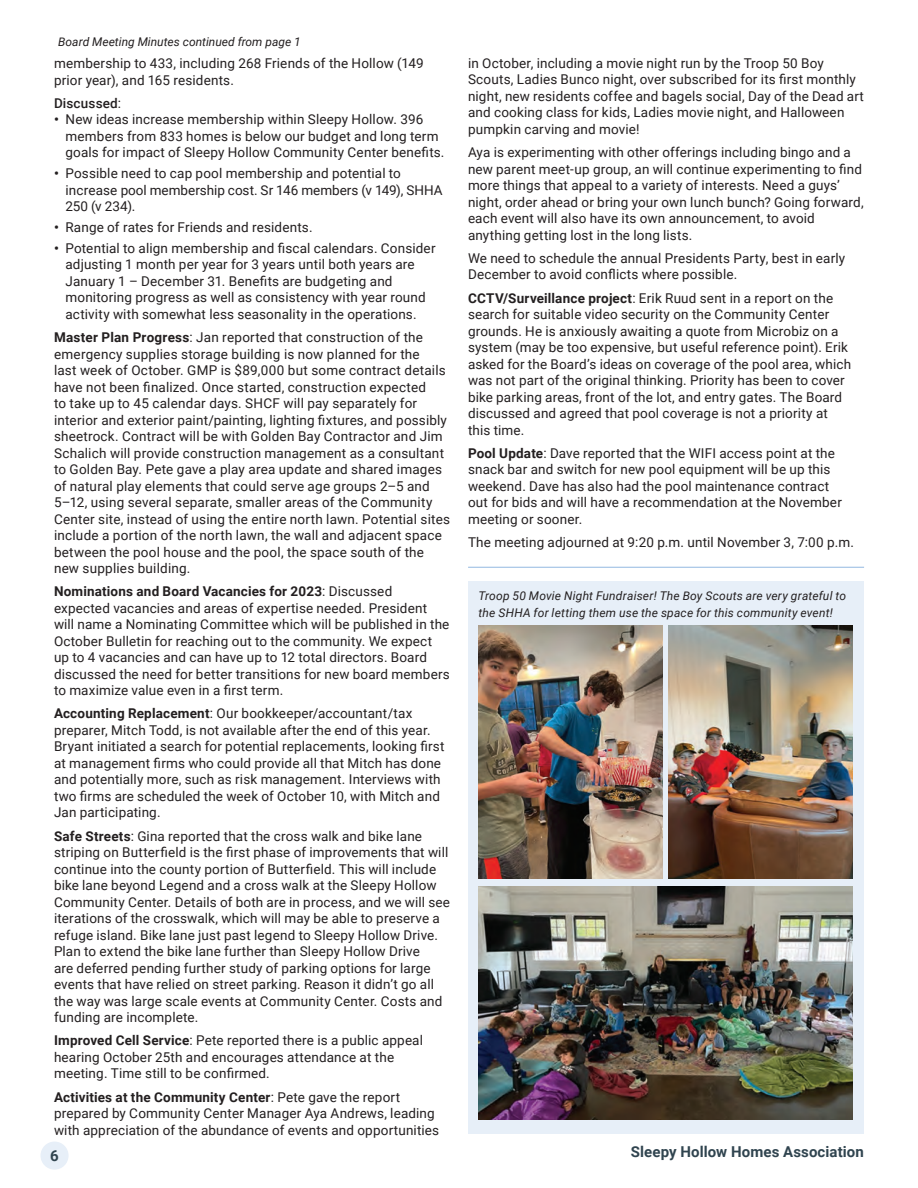
<style>
.page{position:relative;width:918px;height:1188px;background:#fff}
.page>*{position:absolute;margin:0;border:0;box-sizing:border-box;transform-origin:0 0}
.t1{font:700 15px "Roboto";letter-spacing:.005em;color:#30444f}
.t2{font:13.5px/16.5px "Roboto";letter-spacing:.01em;color:#231f20}
.t3{font:500 13.5px "Roboto";letter-spacing:.01em;color:#231f20}
.t4{font:italic 12px/16.5px "Roboto";letter-spacing:.015em;color:#231f20}
.s1{font-weight:400}
.s2{font-weight:700}
</style>
<div class="page">
<div style="left:41px;top:1142px;width:28px;height:28px;background:#e7eff8;border-radius:50%"></div>
<div style="left:468px;top:581px;width:396px;height:553px;background:#e7eff8"></div>
<img style="left:479px;top:625px;width:184px;height:254px">
<img style="left:669px;top:625px;width:184px;height:254px">
<img style="left:479px;top:886px;width:374px;height:233px">
<hr style="left:468px;top:567px;width:396px;height:1px;background:#93b8e1">
<p class="t4" style="left:58px;top:33px;width:244px">Board Meeting Minutes continued from page 1</p>
<p class="t2" style="left:54px;top:55px;width:371px">membership to 433, including 268 Friends of the Hollow (149 prior year), and 165 residents.</p>
<p class="t3" style="left:54px;top:94px;width:69px">Discussed<span class="s1">:</span></p>
<p class="t2" style="left:66px;top:111px;width:381px;text-indent:-12px"><span class="s2">•</span> New ideas increase membership within Sleepy Hollow. 396 members from 833 homes is below our budget and long term goals for impact of Sleepy Hollow Community Center benefits.</p>
<p class="t2" style="left:66px;top:165px;width:379px;text-indent:-12px"><span class="s2">•</span> Possible need to cap pool membership and potential to increase pool membership cost. Sr 146 members (v 149), SHHA<br>250 (v 234).</p>
<p class="t2" style="left:54px;top:218px;width:260px"><span class="s2">•</span> Range of rates for Friends and residents.</p>
<p class="t2" style="left:66px;top:239px;width:372px;text-indent:-12px"><span class="s2">•</span> Potential to align membership and fiscal calendars. Consider adjusting 1 month per year for 3 years until both years are January 1 – December 31. Benefits are budgeting and monitoring progress as well as consistency with year round activity with somewhat less seasonality in the operations.</p>
<p class="t2" style="left:54px;top:329px;width:398px"><span class="s2">Master Plan Progress</span>: Jan reported that construction of the emergency supplies storage building is now planned for the<br>last week of October. GMP is $89,000 but some contract details have not been finalized. Once started, construction expected<br>to take up to 45 calendar days. SHCF will pay separately for interior and exterior paint/painting, lighting fixtures, and possibly sheetrock. Contract will be with Golden Bay Contractor and Jim Schalich will provide construction management as a consultant to Golden Bay. Pete gave a play area update and shared images of natural play elements that could serve age groups 2–5 and 5–12, using several separate, smaller areas of the Community Center site, instead of using the entire north lawn. Potential sites include a portion of the north lawn, the wall and adjacent space between the pool house and the pool, the space south of the new supplies building.</p>
<p class="t2" style="left:54px;top:583px;width:397px"><span class="s2">Nominations and Board Vacancies for 2023</span>: Discussed expected vacancies and areas of expertise needed. President will name a Nominating Committee which will be published in the October Bulletin for reaching out to the community. We expect up to 4 vacancies and can have up to 12 total directors. Board discussed the need for better transitions for new board members to maximize value even in a first term.</p>
<p class="t2" style="left:54px;top:705px;width:392px"><span class="s2">Accounting Replacement</span>: Our bookkeeper/accountant/tax preparer, Mitch Todd, is not available after the end of this year.<br>Bryant initiated a search for potential replacements, looking first at management firms who could provide all that Mitch has done and potentially more, such as risk management. Interviews with two firms are scheduled the week of October 10, with Mitch and Jan participating.</p>
<p class="t2" style="left:54px;top:827px;width:398px"><span class="s2">Safe Streets</span>: Gina reported that the cross walk and bike lane striping on Butterfield is the first phase of improvements that will continue into the county portion of Butterfield. This will include bike lane beyond Legend and a cross walk at the Sleepy Hollow Community Center. Details of both are in process, and we will see iterations of the crosswalk, which will may be able to preserve a refuge island. Bike lane just past legend to Sleepy Hollow Drive.<br>Plan to extend the bike lane further than Sleepy Hollow Drive<br>are deferred pending further study of parking options for large events that have relied on street parking. Reason it didn’t go all the way was large scale events at Community Center. Costs and funding are incomplete.</p>
<p class="t2" style="left:54px;top:1032px;width:371px"><span class="s2">Improved Cell Service</span>: Pete reported there is a public appeal hearing October 25th and encourages attendance at the meeting. Time still to be confirmed.</p>
<p class="t2" style="left:54px;top:1088px;width:387px"><span class="s2">Activities at the Community Center</span>: Pete gave the report prepared by Community Center Manager Aya Andrews, leading with appreciation of the abundance of events and opportunities</p>
<p class="t2" style="left:468px;top:54px;width:398px">in October, including a movie night run by the Troop 50 Boy Scouts, Ladies Bunco night, over subscribed for its first monthly night, new residents coffee and bagels social, Day of the Dead art and cooking class for kids, Ladies movie night, and Halloween pumpkin carving and movie!</p>
<p class="t2" style="left:468px;top:144px;width:397px">Aya is experimenting with other offerings including bingo and a new parent meet-up group, an will continue experimenting to find more things that appeal to a variety of interests. Need a guys’ night, order ahead or bring your own lunch bunch? Going forward, each event will also have its own announcement, to avoid anything getting lost in the long lists.</p>
<p class="t2" style="left:468px;top:249px;width:379px">We need to schedule the annual Presidents Party, best in early<br>December to avoid conflicts where possible.</p>
<p class="t2" style="left:468px;top:289px;width:385px"><span class="s2">CCTV/Surveillance project</span>: Erik Ruud sent in a report on the search for suitable video security on the Community Center grounds. He is anxiously awaiting a quote from Microbiz on a system (may be too expensive, but useful reference point). Erik asked for the Board’s ideas on coverage of the pool area, which was not part of the original thinking. Priority has been to cover bike parking areas, front of the lot, and entry gates. The Board discussed and agreed that pool coverage is not a priority at this time.</p>
<p class="t2" style="left:468px;top:444px;width:375px"><span class="s2">Pool Update</span>: Dave reported that the WIFI access point at the snack bar and switch for new pool equipment will be up this weekend. Dave has also had the pool maintenance contract out for bids and will have a recommendation at the November meeting or sooner.</p>
<p class="t2" style="left:468px;top:534px;width:387px">The meeting adjourned at 9:20 p.m. until November 3, 7:00 p.m.</p>
<p class="t4" style="left:479px;top:587px;width:369px">Troop 50 Movie Night Fundraiser! The Boy Scouts are very grateful to the SHHA for letting them use the space for this community event!</p>
<p class="t1" style="left:50px;top:1145px;width:10px">6</p>
<p class="t1" style="left:631px;top:1141px;width:235px">Sleepy Hollow Homes Association</p>
</div>
